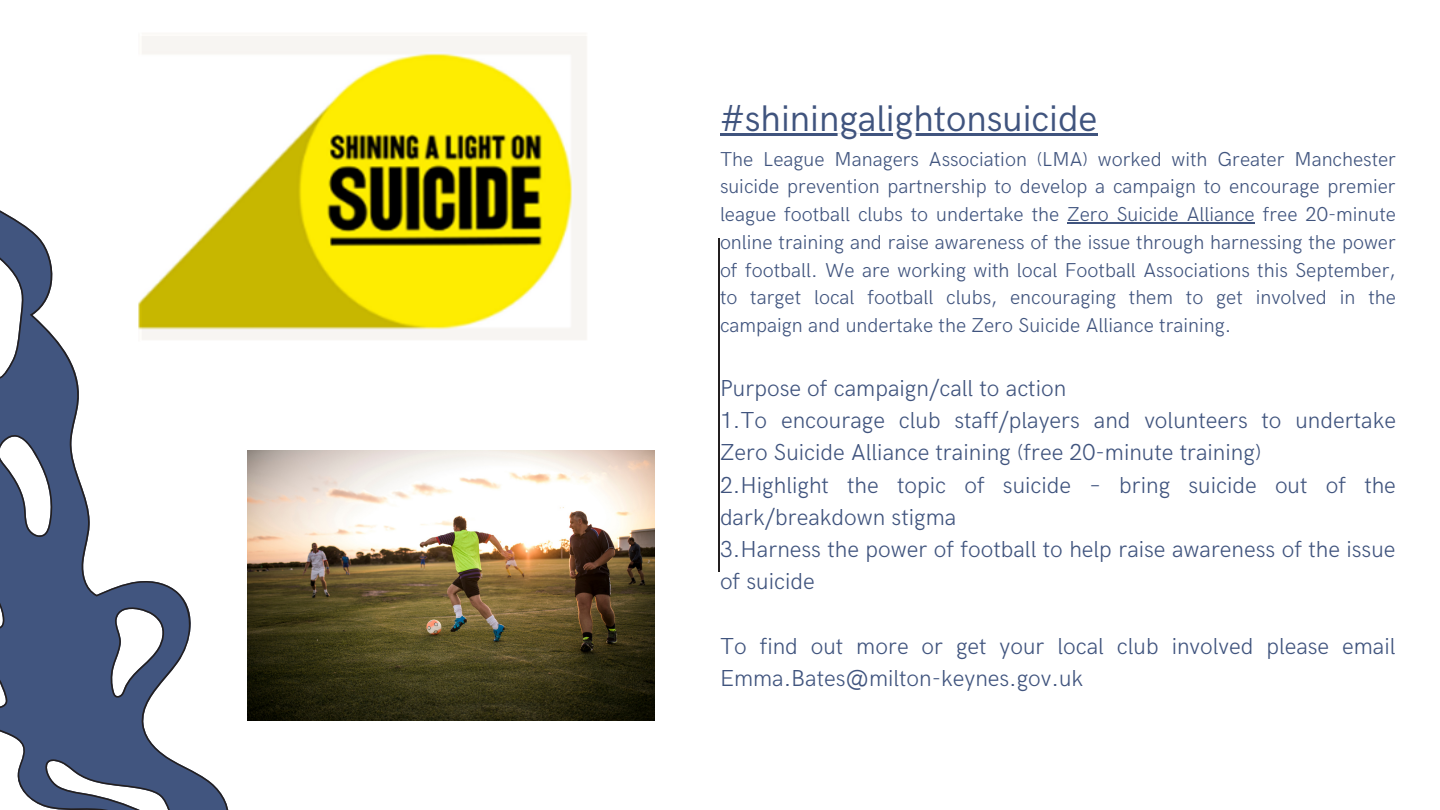
<style>
.page{position:relative;width:1440px;height:810px;background:#fff}
.page>*{position:absolute;margin:0;border:0;box-sizing:border-box;transform-origin:0 0}
.t1{font:37.2px "HK Grotesk";color:#40547e}
.t2{font:300 23.2px/32.2px "HK Grotesk";color:#40547e}
.t3{font:300 20.2px/27.8px "HK Grotesk";color:#40547e;text-align:justify}
</style>
<div class="page">
<hr style="left:718px;top:238px;width:2px;height:334px;background:#231f20">
<svg style="left:0;top:210px;width:248px;height:600px"></svg>
<img style="left:248px;top:450px;width:407px;height:271px">
<hr style="left:720px;top:133px;width:377px;height:3px;background:#40547e">
<hr style="left:1067px;top:223px;width:188px;height:1px;background:#40547e">
<img style="left:138px;top:36px;width:449px;height:307px">
<h1 class="t1" style="left:720px;top:98px;width:379px">#shiningalightonsuicide</h1>
<p class="t3" style="left:720px;top:146px;width:678px">The League Managers Association (LMA) worked with Greater Manchester suicide prevention partnership to develop a campaign to encourage premier league football clubs to undertake the Zero Suicide Alliance free 20-minute online training and raise awareness of the issue through harnessing the power of football. We are working with local Football Associations this September, to target local football clubs, encouraging them to get involved in the campaign and undertake the Zero Suicide Alliance training.</p>
<p class="t2" style="left:720px;top:373px;width:677px">Purpose of campaign/call to action<br>1.To encourage club staff/players and volunteers to undertake Zero Suicide Alliance training (free 20-minute training)<br>2.Highlight the topic of suicide – bring suicide out of the dark/breakdown stigma<br>3.Harness the power of football to help raise awareness of the issue of suicide</p>
<p class="t2" style="left:720px;top:631px;width:677px">To find out more or get your local club involved please email<br>Emma.Bates@milton-keynes.gov.uk</p>
</div>
